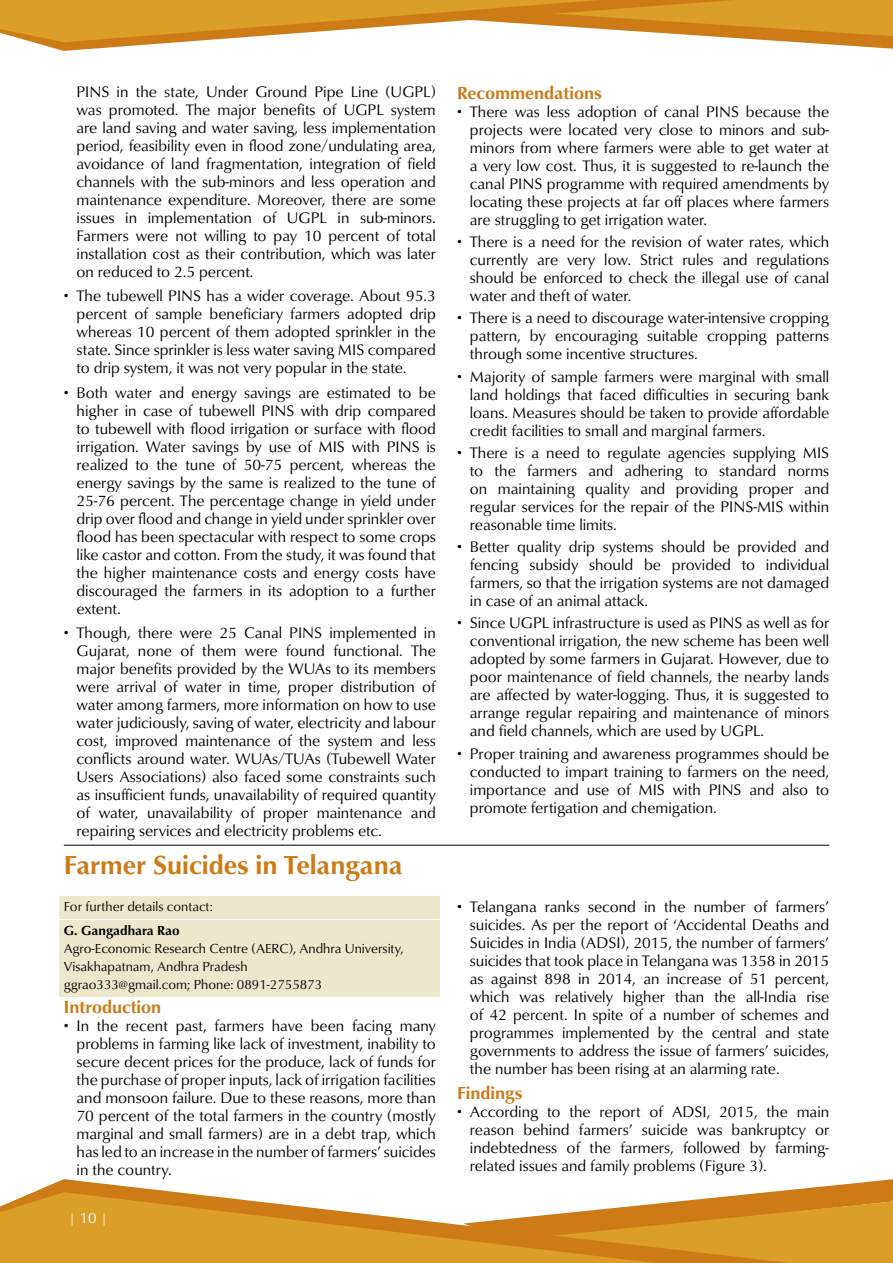
<style>
.page{position:relative;width:893px;height:1263px;background:#fff}
.page>*{position:absolute;margin:0;border:0;box-sizing:border-box;transform-origin:0 0}
.t1{font:700 27px "Classico URW";color:#cc7b16}
.t2{font:700 18px "Classico URW";color:#cc7b16}
.t3{font:15.75px/18px "Classico URW";color:#000;text-align:justify}
.t4{font:15px "Classico URW";color:#fff}
.t5{font:13.5px/18px "Classico URW";color:#000}
.t6{font:700 13.5px "Classico URW";color:#000}
</style>
<div class="page">
<svg style="left:876px;top:1179px;width:17px;height:84px"></svg>
<svg style="left:34px;top:1179px;width:842px;height:84px"></svg>
<svg style="left:0;top:1192px;width:761px;height:71px;fill:#da9e29"></svg>
<svg style="left:0;top:0;width:893px;height:51px"></svg>
<div style="left:60px;top:896px;width:380px;height:22px;background:#ede7cb"></div>
<div style="left:60px;top:920px;width:380px;height:76px;background:#ede7cb"></div>
<hr style="left:64px;top:845px;width:765px;height:1px;background:#000">
<p class="t3" style="left:77px;top:83px;width:361px">PINS in the state, Under Ground Pipe Line (UGPL) was promoted. The major benefits of UGPL system are land saving and water saving, less implementation period, feasibility even in flood zone/undulating area, avoidance of land fragmentation, integration of field channels with the sub-minors and less operation and maintenance expenditure. Moreover, there are some issues in implementation of UGPL in sub-minors.<br>Farmers were not willing to pay 10 percent of total installation cost as their contribution, which was later on reduced to 2.5 percent.</p>
<p class="t3" style="left:77px;top:287px;width:361px;text-indent:-13px">• The tubewell PINS has a wider coverage. About 95.3 percent of sample beneficiary farmers adopted drip whereas 10 percent of them adopted sprinkler in the state. Since sprinkler is less water saving MIS compared to drip system, it was not very popular in the state.</p>
<p class="t3" style="left:77px;top:384px;width:361px;text-indent:-13px">• Both water and energy savings are estimated to be higher in case of tubewell PINS with drip compared to tubewell with flood irrigation or surface with flood irrigation. Water savings by use of MIS with PINS is realized to the tune of 50-75 percent, whereas the energy savings by the same is realized to the tune of 25-76 percent. The percentage change in yield under drip over flood and change in yield under sprinkler over flood has been spectacular with respect to some crops like castor and cotton. From the study, it was found that the higher maintenance costs and energy costs have discouraged the farmers in its adoption to a further extent.</p>
<p class="t3" style="left:77px;top:624px;width:361px;text-indent:-13px">• Though, there were 25 Canal PINS implemented in Gujarat, none of them were found functional. The major benefits provided by the WUAs to its members were arrival of water in time, proper distribution of water among farmers, more information on how to use water judiciously, saving of water, electricity and labour cost, improved maintenance of the system and less conflicts around water. WUAs/TUAs (Tubewell Water Users Associations) also faced some constraints such as insufficient funds, unavailability of required quantity of water, unavailability of proper maintenance and repairing services and electricity problems etc.</p>
<h1 class="t1" style="left:64px;top:848px;width:340px">Farmer Suicides in Telangana</h1>
<p class="t5" style="left:64px;top:897px;width:151px">For further details contact:</p>
<p class="t6" style="left:64px;top:922px;width:117px">G. Gangadhara Rao</p>
<p class="t5" style="left:64px;top:940px;width:341px">Agro-Economic Research Centre (AERC), Andhra University,<br>Visakhapatnam, Andhra Pradesh<br>ggrao333@gmail.com; Phone: 0891-2755873</p>
<p class="t2" style="left:64px;top:996px;width:99px">Introduction</p>
<p class="t3" style="left:77px;top:1017px;width:361px;text-indent:-13px">• In the recent past, farmers have been facing many problems in farming like lack of investment, inability to secure decent prices for the produce, lack of funds for the purchase of proper inputs, lack of irrigation facilities and monsoon failure. Due to these reasons, more than 70 percent of the total farmers in the country (mostly marginal and small farmers) are in a debt trap, which has led to an increase in the number of farmers’ suicides in the country.</p>
<p class="t4" style="left:68px;top:1209px;width:42px">| 10 |</p>
<p class="t2" style="left:457px;top:82px;width:146px">Recommendations</p>
<p class="t3" style="left:470px;top:103px;width:361px;text-indent:-13px">• There was less adoption of canal PINS because the projects were located very close to minors and sub&shy;minors from where farmers were able to get water at a very low cost. Thus, it is suggested to re-launch the canal PINS programme with required amendments by locating these projects at far off places where farmers are struggling to get irrigation water.</p>
<p class="t3" style="left:470px;top:233px;width:361px;text-indent:-13px">• There is a need for the revision of water rates, which currently are very low. Strict rules and regulations should be enforced to check the illegal use of canal water and theft of water.</p>
<p class="t3" style="left:470px;top:309px;width:361px;text-indent:-13px">• There is a need to discourage water-intensive cropping pattern, by encouraging suitable cropping patterns through some incentive structures.</p>
<p class="t3" style="left:470px;top:367px;width:361px;text-indent:-13px">• Majority of sample farmers were marginal with small land holdings that faced difficulties in securing bank loans. Measures should be taken to provide affordable credit facilities to small and marginal farmers.</p>
<p class="t3" style="left:470px;top:444px;width:361px;text-indent:-13px">• There is a need to regulate agencies supplying MIS to the farmers and adhering to standard norms on maintaining quality and providing proper and regular services for the repair of the PINS-MIS within reasonable time limits.</p>
<p class="t3" style="left:470px;top:538px;width:361px;text-indent:-13px">• Better quality drip systems should be provided and fencing subsidy should be provided to individual farmers, so that the irrigation systems are not damaged in case of an animal attack.</p>
<p class="t3" style="left:470px;top:614px;width:361px;text-indent:-13px">• Since UGPL infrastructure is used as PINS as well as for conventional irrigation, the new scheme has been well adopted by some farmers in Gujarat. However, due to poor maintenance of field channels, the nearby lands are affected by water-logging. Thus, it is suggested to arrange regular repairing and maintenance of minors and field channels, which are used by UGPL.</p>
<p class="t3" style="left:470px;top:744px;width:361px;text-indent:-13px">• Proper training and awareness programmes should be conducted to impart training to farmers on the need, importance and use of MIS with PINS and also to promote fertigation and chemigation.</p>
<p class="t3" style="left:470px;top:898px;width:361px;text-indent:-13px">• Telangana ranks second in the number of farmers’ suicides. As per the report of ‘Accidental Deaths and Suicides in India (ADSI), 2015, the number of farmers’ suicides that took place in Telangana was 1358 in 2015 as against 898 in 2014, an increase of 51 percent, which was relatively higher than the all-India rise of 42 percent. In spite of a number of schemes and programmes implemented by the central and state governments to address the issue of farmers’ suicides, the number has been rising at an alarming rate.</p>
<p class="t2" style="left:457px;top:1081px;width:67px">Findings</p>
<p class="t3" style="left:470px;top:1102px;width:361px;text-indent:-13px">• According to the report of ADSI, 2015, the main reason behind farmers’ suicide was bankruptcy or indebtedness of the farmers, followed by farming&shy;related issues and family problems (Figure 3).</p>
</div>
